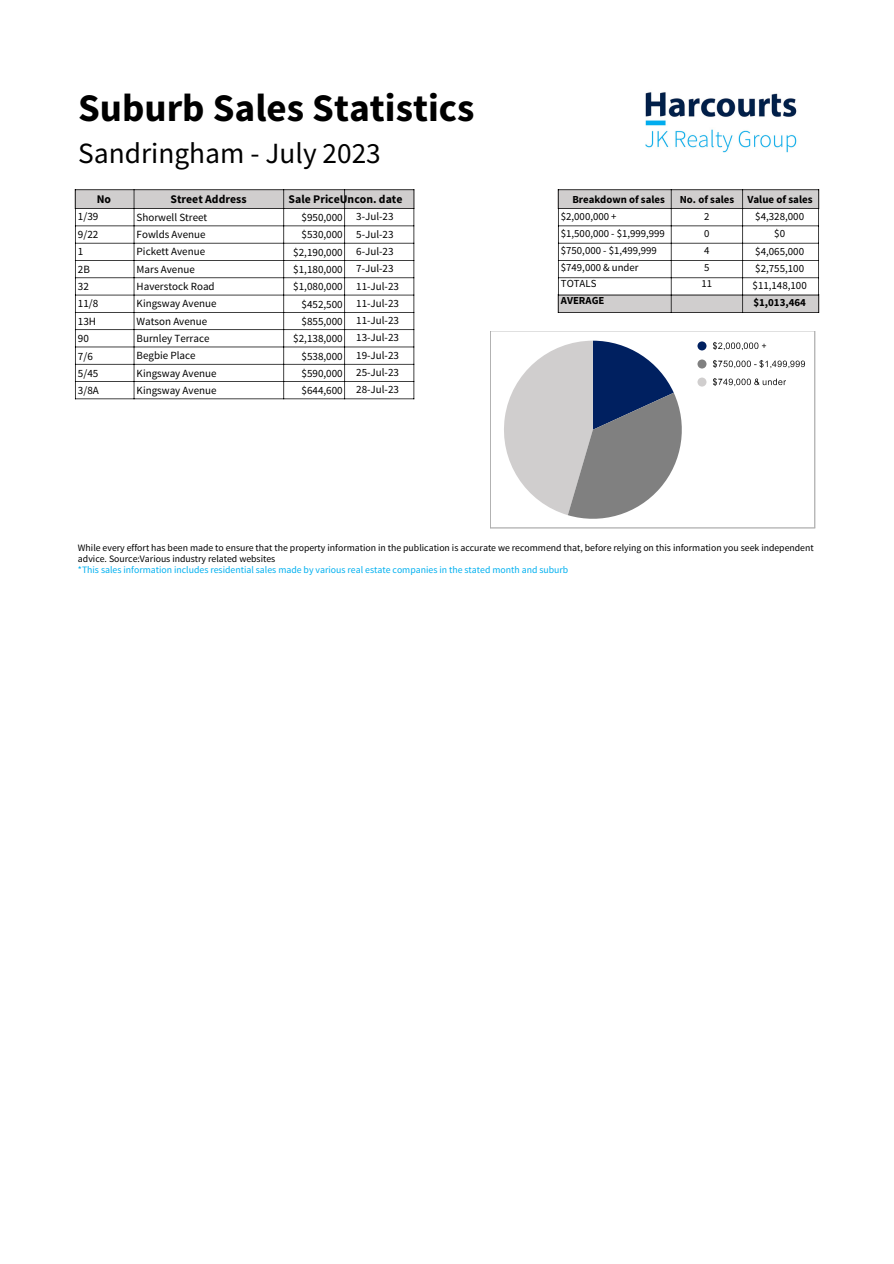
<style>
.page{position:relative;width:894px;height:1264px;background:#fff}
.page>*{position:absolute;margin:0;border:0;box-sizing:border-box;transform-origin:0 0}
.t1{font:700 39.15px "Source Sans Pro";color:#000}
.t2{font:29.25px "Source Sans Pro";color:#000}
.t3{font:700 11.7px "Source Sans Pro";color:#000}
.t4{font:11.1px/17.4px "Source Sans Pro";color:#000;text-align:justify}
.t5{font:10.95px/17.4px "Source Sans Pro";color:#000}
.t6{font:700 10.95px "Source Sans Pro";color:#000}
.t7{font:10.8px/17px "Source Sans Pro";color:#000}
.t8{font:700 10.8px "Source Sans Pro";color:#000}
.t9{font:9.75px/11.2px "Source Sans Pro";color:#000}
.t10{font:9.75px "Source Sans Pro";color:#00b0f0}
</style>
<div class="page">
<svg style="left:75px;top:189px;width:743px;height:210px"></svg>
<img style="left:645px;top:92px;width:152px;height:61px">
<div style="left:490px;top:331px;width:325px;height:197px;background:#fff"></div>
<svg style="left:504px;top:341px;width:178px;height:178px"></svg>
<div style="left:697px;top:341px;width:9px;height:9px;background:#002060;border-radius:50%"></div>
<svg style="left:713px;top:342px;width:53px;height:8px"></svg>
<div style="left:697px;top:359px;width:9px;height:9px;background:#808080;border-radius:50%"></div>
<svg style="left:713px;top:360px;width:91px;height:8px"></svg>
<div style="left:697px;top:377px;width:9px;height:9px;background:#d0cece;border-radius:50%"></div>
<svg style="left:713px;top:378px;width:72px;height:8px"></svg>
<hr style="left:490px;top:330px;width:323px;height:1px;background:#999">
<hr style="left:814px;top:331px;width:1px;height:196px;background:#999">
<hr style="left:491px;top:527px;width:323px;height:1px;background:#999">
<hr style="left:489px;top:331px;width:1px;height:197px;background:#999">
<p class="t1" style="left:78px;top:82px;width:397px">Suburb Sales Statistics</p>
<p class="t2" style="left:78px;top:134px;width:304px">Sandringham - July 2023</p>
<p class="t3" style="left:97px;top:191px;width:16px">No</p>
<p class="t3" style="left:170px;top:191px;width:77px">Street Address</p>
<p class="t3" style="left:288px;top:191px;width:115px">Sale PriceUncon. date</p>
<p class="t4" style="left:78px;top:208px;width:22px">1/39<br>9/22<br>1</p>
<p class="t4" style="left:78px;top:260px;width:22px;text-align:left">2B<br>32<br>11/8<br>13H<br>90<br>7/6<br>5/45<br>3/8A</p>
<p class="t5" style="left:137px;top:208px;width:81px">Shorwell Street<br>Fowlds Avenue<br>Pickett Avenue<br>Mars Avenue<br>Haverstock Road<br>Kingsway Avenue<br>Watson Avenue<br>Burnley Terrace<br>Begbie Place<br>Kingsway Avenue<br>Kingsway Avenue</p>
<p class="t4" style="left:293px;top:208px;width:51px;text-align:right">$950,000 $530,000 $2,190,000 $1,180,000 $1,080,000 $452,500 $855,000 $2,138,000 $538,000 $590,000 $644,600</p>
<p class="t5" style="left:356px;top:208px;width:44px">3-Jul-23<br>5-Jul-23<br>6-Jul-23<br>7-Jul-23<br>11-Jul-23<br>11-Jul-23<br>11-Jul-23<br>13-Jul-23<br>19-Jul-23<br>25-Jul-23<br>28-Jul-23</p>
<p class="t8" style="left:572px;top:192px;width:94px">Breakdown of sales</p>
<p class="t7" style="left:561px;top:207px;width:57px">$2,000,000 +</p>
<p class="t7" style="left:561px;top:224px;width:105px">$1,500,000 - $1,999,999 $750,000 - $1,499,999 $749,000 &amp; under<br>TOTALS</p>
<p class="t8" style="left:561px;top:294px;width:45px">AVERAGE</p>
<p class="t8" style="left:679px;top:192px;width:56px">No. of sales</p>
<p class="t7" style="left:704px;top:207px;width:7px">2</p>
<p class="t7" style="left:704px;top:224px;width:7px">0</p>
<p class="t7" style="left:704px;top:241px;width:7px">4</p>
<p class="t7" style="left:704px;top:258px;width:7px">5</p>
<p class="t7" style="left:701px;top:275px;width:12px">11</p>
<p class="t6" style="left:747px;top:192px;width:67px">Value of sales</p>
<p class="t5" style="left:755px;top:208px;width:50px">$4,328,000</p>
<p class="t5" style="left:774px;top:225px;width:12px">$0</p>
<p class="t5" style="left:752px;top:242px;width:56px">$4,065,000 $2,755,100 $11,148,100</p>
<p class="t6" style="left:753px;top:295px;width:54px">$1,013,464</p>
<p class="t9" style="left:78px;top:542px;width:737px">While every effort has been made to ensure that the property information in the publication is accurate we recommend that, before relying on this information you seek independent advice. Source:Various industry related websites</p>
<p class="t10" style="left:78px;top:564px;width:491px">*This sales information includes residential sales made by various real estate companies in the stated month and suburb</p>
</div>
